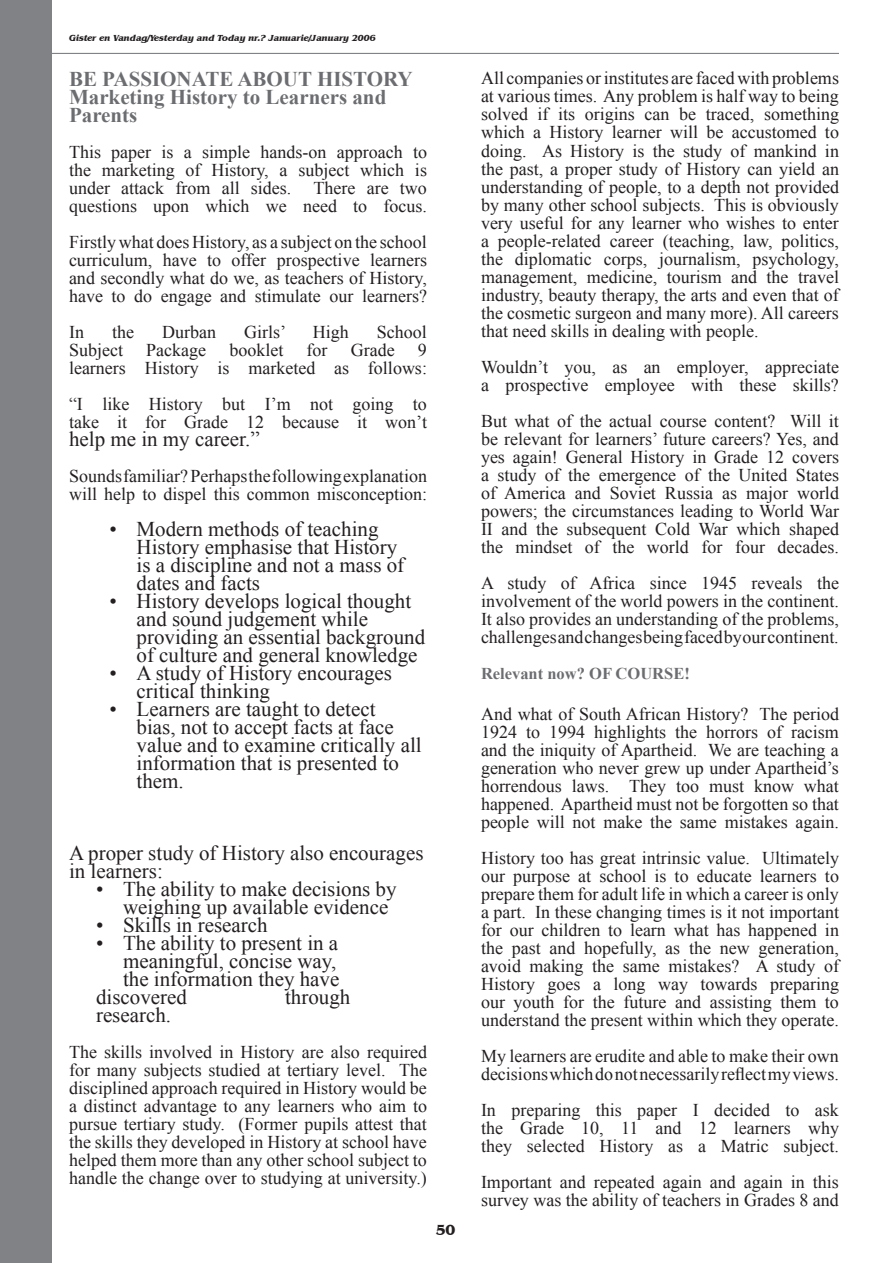
<style>
.page{position:relative;width:893px;height:1263px;background:#fff}
.page>*{position:absolute;margin:0;border:0;box-sizing:border-box;transform-origin:0 0}
.t1{font:21px/18px "Times New Roman";color:#231f20}
.t2{font:700 21px/18px "Times New Roman";color:#6c6d70}
.t3{font:18px/18px "Times New Roman";color:#231f20;text-align:justify}
.t4{font:700 16.5px "Times New Roman";color:#6c6d70}
.t5{font:700 15px "Benguiat IT Cby BT";color:#231f20}
.t6{font:italic 700 9px "Benguiat IT Cby BT";color:#231f20}
</style>
<div class="page">
<hr style="left:36px;top:53px;width:803px;height:1px;background:#808285">
<div style="left:0;top:0;width:52px;height:1263px;background:#808285"></div>
<p class="t6" style="left:69px;top:32px;width:308px">Gister en Vandag/Yesterday and Today nr.? Januarie/January 2006</p>
<p class="t2" style="left:69px;top:70px;width:345px">BE PASSIONATE ABOUT HISTORY<br>Marketing History to Learners and<br>Parents</p>
<p class="t3" style="left:69px;top:143px;width:359px">This paper is a simple hands-on approach to the marketing of History, a subject which is under attack from all sides. There are two questions upon which we need to focus.</p>
<p class="t3" style="left:69px;top:233px;width:359px">Firstly what does History, as a subject on the school curriculum, have to offer prospective learners and secondly what do we, as teachers of History, have to do engage and stimulate our learners?</p>
<p class="t3" style="left:69px;top:323px;width:16px">In</p>
<p class="t3" style="left:112px;top:323px;width:23px">the</p>
<p class="t3" style="left:162px;top:323px;width:55px">Durban</p>
<p class="t3" style="left:244px;top:323px;width:43px">Girls’</p>
<p class="t3" style="left:313px;top:323px;width:37px">High</p>
<p class="t3" style="left:377px;top:323px;width:52px">School</p>
<p class="t3" style="left:69px;top:341px;width:56px">Subject</p>
<p class="t3" style="left:146px;top:341px;width:61px">Package</p>
<p class="t3" style="left:229px;top:341px;width:56px">booklet</p>
<p class="t3" style="left:307px;top:341px;width:22px">for</p>
<p class="t3" style="left:351px;top:341px;width:45px">Grade</p>
<p class="t3" style="left:69px;top:341px;width:359px;text-align:right">9<br>learners History is marketed as follows:</p>
<p class="t3" style="left:69px;top:395px;width:359px">“I like History but I’m not going to take it for Grade 12 because it won’t</p>
<p class="t1" style="left:69px;top:430px;width:192px">help me in my career.”</p>
<p class="t3" style="left:69px;top:467px;width:360px">Sounds familiar? Perhaps the following explanation will help to dispel this common misconception:</p>
<p class="t1" style="left:136px;top:520px;width:269px;text-indent:-27px">• Modern methods of teaching<br>History emphasise that History is a discipline and not a mass of dates and facts</p>
<p class="t1" style="left:136px;top:592px;width:290px;text-indent:-27px">• History develops logical thought and sound judgement while providing an essential background of culture and general knowledge</p>
<p class="t1" style="left:136px;top:664px;width:257px;text-indent:-27px">• A study of History encourages critical thinking</p>
<p class="t1" style="left:136px;top:700px;width:287px;text-indent:-27px">• Learners are taught to detect<br>bias, not to accept facts at face value and to examine critically all information that is presented to them.</p>
<p class="t1" style="left:69px;top:844px;width:356px">A proper study of History also encourages in learners:</p>
<p class="t1" style="left:123px;top:880px;width:275px;text-indent:-27px">• The ability to make decisions by weighing up available evidence</p>
<p class="t1" style="left:96px;top:916px;width:173px">• Skills in research</p>
<p class="t1" style="left:96px;top:934px;width:244px">• The ability to present in a</p>
<p class="t1" style="left:123px;top:952px;width:215px">meaningful, concise way,</p>
<p class="t1" style="left:123px;top:970px;width:218px">the information they have</p>
<p class="t1" style="left:96px;top:988px;width:92px">discovered</p>
<p class="t1" style="left:285px;top:988px;width:67px">through</p>
<p class="t1" style="left:96px;top:1006px;width:77px">research.</p>
<p class="t3" style="left:69px;top:1043px;width:359px">The skills involved in History are also required for many subjects studied at tertiary level. The disciplined approach required in History would be a distinct advantage to any learners who aim to pursue tertiary study. (Former pupils attest that the skills they developed in History at school have helped them more than any other school subject to handle the change over to studying at university.)</p>
<p class="t5" style="left:436px;top:1221px;width:21px">50</p>
<p class="t3" style="left:481px;top:69px;width:359px">All companies or institutes are faced with problems at various times. Any problem is half way to being solved if its origins can be traced, something which a History learner will be accustomed to doing. As History is the study of mankind in the past, a proper study of History can yield an understanding of people, to a depth not provided by many other school subjects. This is obviously very useful for any learner who wishes to enter a people-related career (teaching, law, politics, the diplomatic corps, journalism, psychology, management, medicine, tourism and the travel industry, beauty therapy, the arts and even that of the cosmetic surgeon and many more). All careers that need skills in dealing with people.</p>
<p class="t3" style="left:481px;top:357px;width:359px">Wouldn’t you, as an employer, appreciate a prospective employee with these skills?</p>
<p class="t3" style="left:481px;top:411px;width:359px">But what of the actual course content? Will it be relevant for learners’ future careers? Yes, and yes again! General History in Grade 12 covers a study of the emergence of the United States of America and Soviet Russia as major world powers; the circumstances leading to World War II and the subsequent Cold War which shaped the mindset of the world for four decades.</p>
<p class="t3" style="left:481px;top:573px;width:359px">A study of Africa since 1945 reveals the involvement of the world powers in the continent.<br>It also provides an understanding of the problems, challenges and changes being faced by our continent.</p>
<p class="t4" style="left:481px;top:662px;width:210px">Relevant now? OF COURSE!</p>
<p class="t3" style="left:481px;top:705px;width:359px">And what of South African History? The period 1924 to 1994 highlights the horrors of racism and the iniquity of Apartheid. We are teaching a generation who never grew up under Apartheid’s horrendous laws. They too must know what happened. Apartheid must not be forgotten so that people will not make the same mistakes again.</p>
<p class="t3" style="left:481px;top:849px;width:360px">History too has great intrinsic value. Ultimately our purpose at school is to educate learners to prepare them for adult life in which a career is only a part. In these changing times is it not important for our children to learn what has happened in the past and hopefully, as the new generation, avoid making the same mistakes? A study of History goes a long way towards preparing our youth for the future and assisting them to understand the present within which they operate.</p>
<p class="t3" style="left:481px;top:1047px;width:359px">My learners are erudite and able to make their own decisions which do not necessarily reflect my views.</p>
<p class="t3" style="left:481px;top:1101px;width:359px">In preparing this paper I decided to ask the Grade 10, 11 and 12 learners why they selected History as a Matric subject.</p>
<p class="t3" style="left:481px;top:1173px;width:359px">Important and repeated again and again in this survey was the ability of teachers in Grades 8 and</p>
</div>
